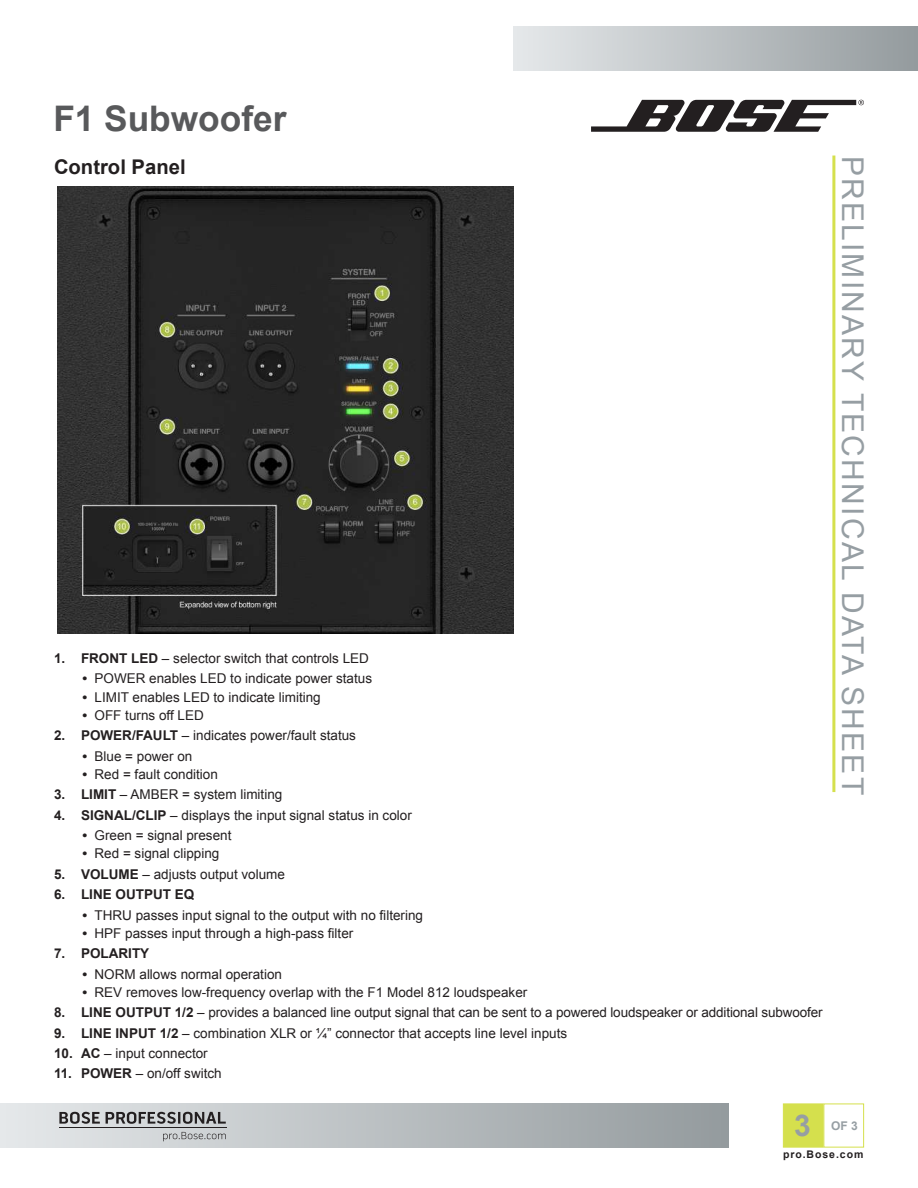
<style>
.page{position:relative;width:918px;height:1188px;background:#fff}
.page>*{position:absolute;margin:0;border:0;box-sizing:border-box;transform-origin:0 0}
.t1{font:700 35.25px "Arial";color:#58595b}
.t2{font:30px "Arial";letter-spacing:.075em;color:#969ea3}
.t3{font:700 30px "Arial";color:#969ea3}
.t4{font:700 20.25px "Arial";color:#231f20}
.t5{font:13.5px "Arial";color:#231f20}
.t6{font:700 13.5px "Arial";color:#231f20}
.t7{font:700 12px "Arial";color:#969ea3}
.t8{font:700 10.5px "Arial";letter-spacing:.09em;color:#231f20}
.s1{font-weight:700}
</style>
<div class="page">
<svg style="left:591px;top:100px;width:273px;height:32px"></svg>
<div style="left:783px;top:1104px;width:41px;height:44px;background:#d5e04d;border:1px solid #d5e04d"></div>
<hr style="left:832px;top:156px;width:3px;height:636px;background:#d5e04d">
<div style="left:513px;top:26px;width:405px;height:44px;background:linear-gradient(to right,#e5e8ea,#949b9e)"></div>
<div style="left:0;top:1104px;width:729px;height:44px;background:linear-gradient(to right,#e5e8ea,#949b9e)"></div>
<hr style="left:59px;top:1128px;width:168px;height:1px;background:#231f20">
<svg style="left:59px;top:1112px;width:167px;height:12px;background:#848586"></svg>
<svg style="left:163px;top:1132px;width:63px;height:9px"></svg>
<img style="left:58px;top:187px;width:455px;height:447px">
<h1 class="t1" style="left:53px;top:95px;width:235px">F1 Subwoofer</h1>
<h3 class="t4" style="left:54px;top:153px;width:133px">Control Panel</h3>
<p class="t5" style="left:54px;top:649px;width:317px"><span class="s1">1. FRONT LED</span> – selector switch that controls LED</p>
<p class="t5" style="left:82px;top:670px;width:291px"><span class="s1">•</span> POWER enables LED to indicate power status</p>
<p class="t5" style="left:82px;top:688px;width:240px"><span class="s1">•</span> LIMIT enables LED to indicate limiting</p>
<p class="t5" style="left:82px;top:706px;width:123px"><span class="s1">•</span> OFF turns off LED</p>
<p class="t5" style="left:54px;top:727px;width:304px"><span class="s1">2. POWER/FAULT</span> – indicates power/fault status</p>
<p class="t5" style="left:82px;top:747px;width:111px"><span class="s1">•</span> Blue = power on</p>
<p class="t5" style="left:82px;top:765px;width:137px"><span class="s1">•</span> Red = fault condition</p>
<p class="t5" style="left:54px;top:786px;width:230px"><span class="s1">3. LIMIT</span> – AMBER = system limiting</p>
<p class="t5" style="left:54px;top:806px;width:359px"><span class="s1">4. SIGNAL/CLIP</span> – displays the input signal status in color</p>
<p class="t5" style="left:82px;top:827px;width:150px"><span class="s1">•</span> Green = signal present</p>
<p class="t5" style="left:82px;top:845px;width:138px"><span class="s1">•</span> Red = signal clipping</p>
<p class="t5" style="left:54px;top:865px;width:233px"><span class="s1">5. VOLUME</span> – adjusts output volume</p>
<p class="t6" style="left:54px;top:885px;width:142px">6. LINE OUTPUT EQ</p>
<p class="t5" style="left:82px;top:906px;width:342px"><span class="s1">•</span> THRU passes input signal to the output with no filtering</p>
<p class="t5" style="left:82px;top:924px;width:272px"><span class="s1">•</span> HPF passes input through a high-pass filter</p>
<p class="t6" style="left:54px;top:944px;width:97px">7. POLARITY</p>
<p class="t5" style="left:82px;top:965px;width:201px"><span class="s1">•</span> NORM allows normal operation</p>
<p class="t5" style="left:82px;top:983px;width:446px"><span class="s1">•</span> REV removes low-frequency overlap with the F1 Model 812 loudspeaker</p>
<p class="t5" style="left:54px;top:1004px;width:770px"><span class="s1">8. LINE OUTPUT 1/2</span> – provides a balanced line output signal that can be sent to a powered loudspeaker or additional subwoofer</p>
<p class="t5" style="left:54px;top:1024px;width:515px"><span class="s1">9. LINE INPUT 1/2</span> – combination XLR or ¼” connector that accepts line level inputs</p>
<p class="t5" style="left:54px;top:1045px;width:155px"><span class="s1">10. AC</span> – input connector</p>
<p class="t5" style="left:54px;top:1065px;width:169px"><span class="s1">11. POWER</span> – on/off switch</p>
<h2 class="t2" style="left:872px;top:156px;width:641px;rotate:90deg">PRELIMINARY TECHNICAL DATA SHEET</h2>
<h2 class="t3" style="left:794px;top:1105px;width:18px">3</h2>
<p class="t7" style="left:831px;top:1117px;width:28px">OF 3</p>
<p class="t8" style="left:783px;top:1148px;width:82px">pro.Bose.com</p>
</div>
